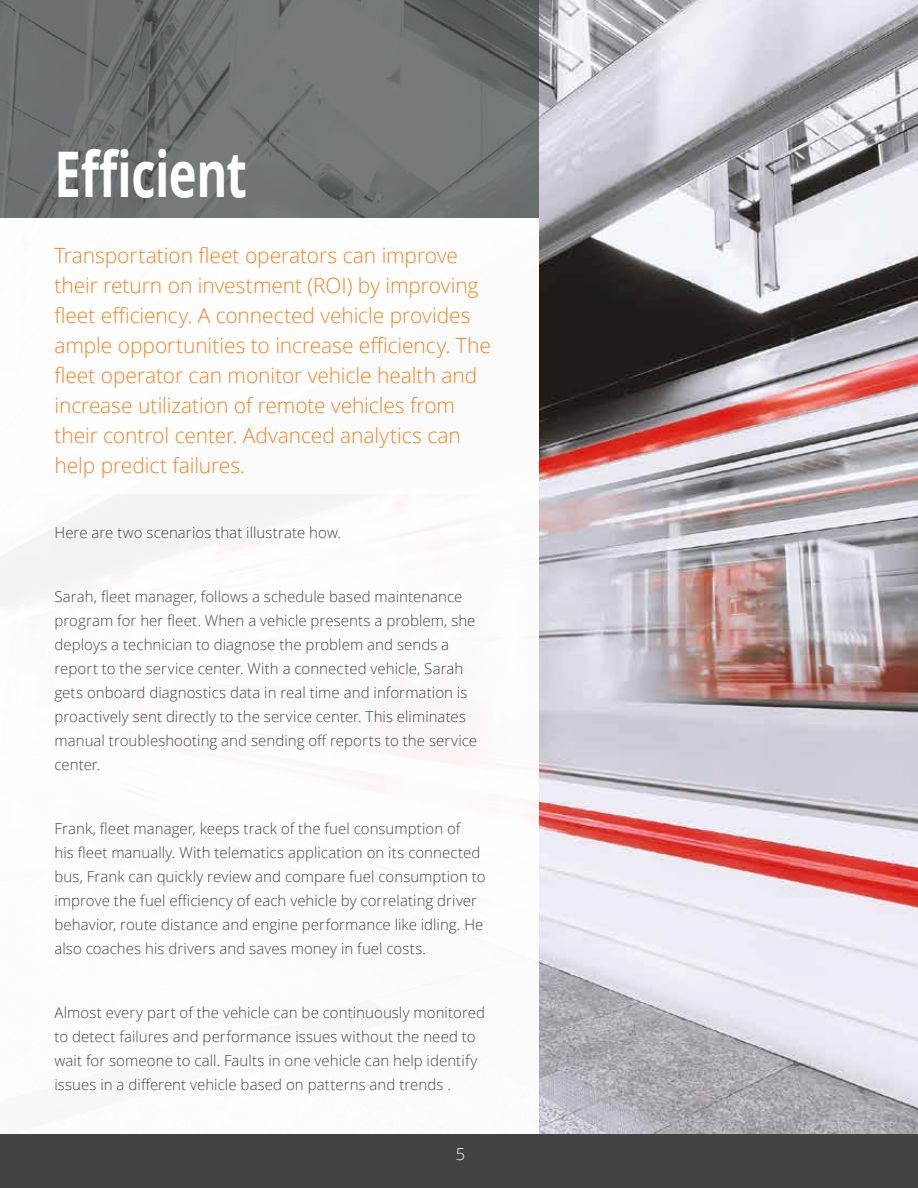
<style>
.page{position:relative;width:918px;height:1188px;background:#fff}
.page>*{position:absolute;margin:0;border:0;box-sizing:border-box;transform-origin:0 0}
.t1{font:700 63px "Open Sans";letter-spacing:-.015em;color:#fff;scale:.75 1}
.t2{font:300 21px/30px "Open Sans";letter-spacing:-.005em;color:#f58220}
.t3{font:300 16.5px "Open Sans";color:#fff}
.t4{font:300 15px/24px "Open Sans";letter-spacing:.005em;color:#414442}
</style>
<div class="page">
<div style="left:0;top:1134px;width:918px;height:54px;background:#414442"></div>
<img style="left:539px;top:0;width:379px;height:1134px">
<svg style="left:0;top:0;width:539px;height:218px;background:#6d7271"></svg>
<h1 class="t1" style="left:54px;top:130px;width:258px">Efficient</h1>
<p class="t2" style="left:54px;top:240px;width:438px">Transportation fleet operators can improve their return on investment (ROI) by improving fleet efficiency. A connected vehicle provides ample opportunities to increase efficiency. The fleet operator can monitor vehicle health and increase utilization of remote vehicles from their control center. Advanced analytics can help predict failures.</p>
<p class="t4" style="left:54px;top:520px;width:288px">Here are two scenarios that illustrate how.</p>
<p class="t4" style="left:54px;top:584px;width:424px">Sarah, fleet manager, follows a schedule based maintenance program for her fleet. When a vehicle presents a problem, she deploys a technician to diagnose the problem and sends a report to the service center. With a connected vehicle, Sarah gets onboard diagnostics data in real time and information is proactively sent directly to the service center. This eliminates manual troubleshooting and sending off reports to the service center.</p>
<p class="t4" style="left:54px;top:816px;width:433px">Frank, fleet manager, keeps track of the fuel consumption of<br>his fleet manually. With telematics application on its connected bus, Frank can quickly review and compare fuel consumption to improve the fuel efficiency of each vehicle by correlating driver behavior, route distance and engine performance like idling. He also coaches his drivers and saves money in fuel costs.</p>
<p class="t4" style="left:54px;top:1000px;width:432px">Almost every part of the vehicle can be continuously monitored to detect failures and performance issues without the need to wait for someone to call. Faults in one vehicle can help identify issues in a different vehicle based on patterns and trends .</p>
<p class="t3" style="left:456px;top:1143px;width:11px">5</p>
</div>
